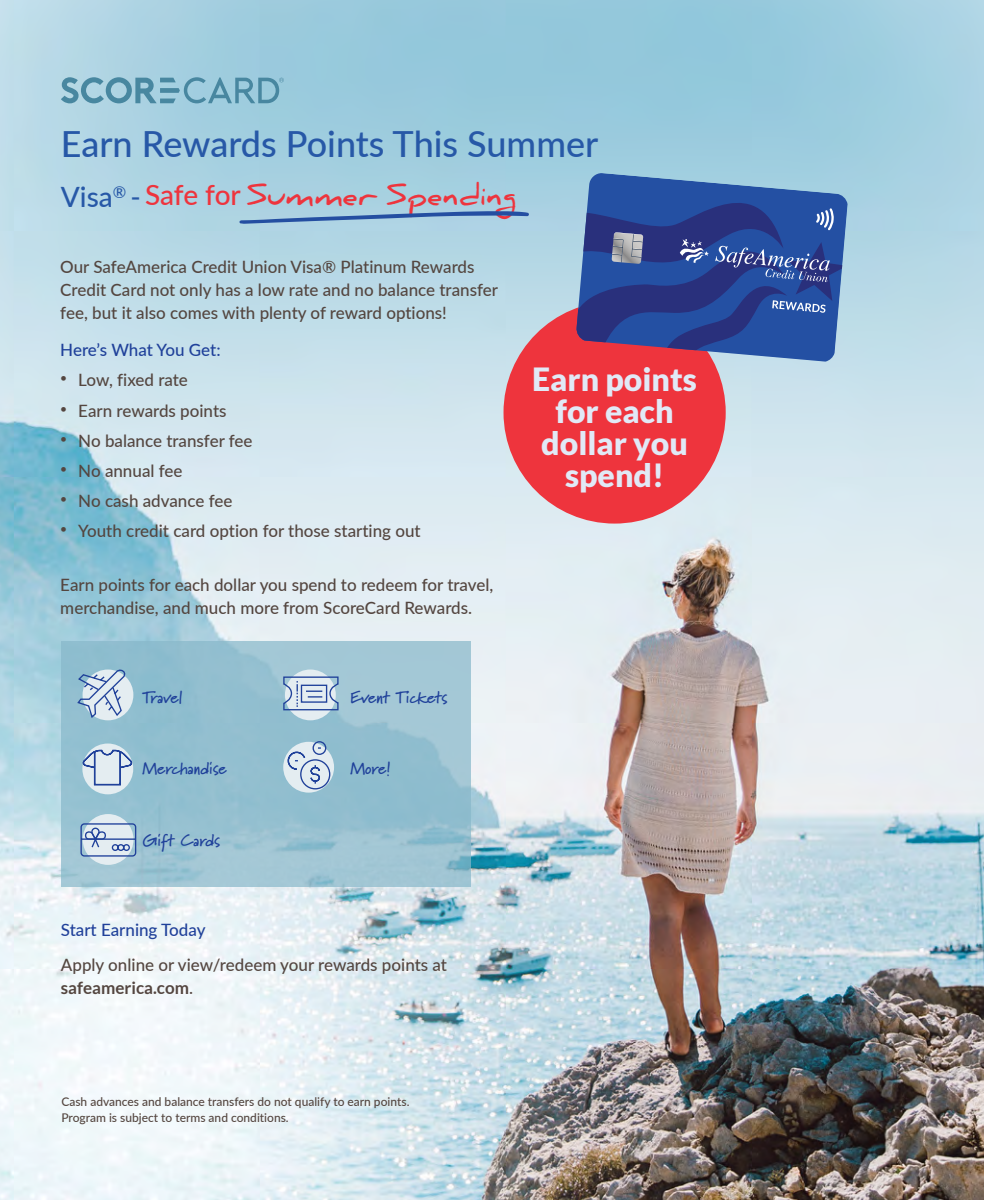
<style>
.page{position:relative;width:984px;height:1200px;background:#fff}
.page>*{position:absolute;margin:0;border:0;box-sizing:border-box;transform-origin:0 0}
.t1{font:500 36px "Lato";color:#2758a7}
.t2{font:900 32px/32px "Lato";color:#e1e9f6;text-align:center}
.t3{font:700 28px "Daniel";color:#ee343d}
.t4{font:500 17px/23px "Lato";color:#544640}
.t5{font:700 17px "Marydale";letter-spacing:-.015em;color:#20419a}
.t6{font:500 17px "Lato";color:#20419a}
.t7{font:500 12px/16px "Lato";color:#544640}
.s1{font-family:"Lato";font-weight:500;color:#2758a7}
.s2{font-family:"Lato";font-weight:500}
.s3{font-weight:700}
</style>
<div class="page">
<img style="left:0;top:0;width:984px;height:1200px">
<svg style="left:61px;top:641px;width:410px;height:246px;background:#97c1d1"></svg>
<div style="left:82px;top:744px;width:51px;height:50px;background:#e4edf1;border-radius:50%"></div>
<svg style="left:240px;top:209px;width:290px;height:16px;background:#8cb2d3"></svg>
<svg style="left:61px;top:77px;width:223px;height:26px;background:#80b2c6"></svg>
<div style="left:83px;top:814px;width:51px;height:51px;background:#e4edf1;border-radius:50%"></div>
<svg style="left:80px;top:823px;width:57px;height:34px"></svg>
<svg style="left:81px;top:749px;width:53px;height:37px"></svg>
<svg style="left:283px;top:742px;width:51px;height:51px"></svg>
<svg style="left:287px;top:740px;width:44px;height:50px;background:#bbcddf"></svg>
<div style="left:285px;top:670px;width:51px;height:50px;background:#e4edf1;border-radius:50%"></div>
<svg style="left:283px;top:676px;width:56px;height:35px"></svg>
<div style="left:83px;top:670px;width:50px;height:50px;background:#e4edf1;border-radius:50%"></div>
<svg style="left:76px;top:667px;width:50px;height:52px"></svg>
<div style="left:504px;top:301px;width:222px;height:223px;background:#ee343d;border-radius:50%"></div>
<svg style="left:576px;top:173px;width:271px;height:189px;background:#44599c"></svg>
<p class="t1" style="left:61px;top:118px;width:539px">Earn Rewards Points This Summer</p>
<p class="t3" style="left:61px;top:179px;width:458px"><span class="s1">Visa</span><sup>®</sup> <span class="s1">-</span> <span class="s2">Safe for</span> Summer Spending</p>
<p class="t4" style="left:60px;top:254px;width:439px">Our SafeAmerica Credit Union Visa® Platinum Rewards<br>Credit Card not only has a low rate and no balance transfer fee, but it also comes with plenty of reward options!</p>
<p class="t6" style="left:60px;top:338px;width:162px">Here’s What You Get:</p>
<p class="t4" style="left:60px;top:368px;width:129px"><sup>•</sup> Low, fixed rate</p>
<p class="t4" style="left:60px;top:398px;width:168px"><sup>•</sup> Earn rewards points</p>
<p class="t4" style="left:60px;top:428px;width:194px"><sup>•</sup> No balance transfer fee</p>
<p class="t4" style="left:60px;top:459px;width:124px"><sup>•</sup> No annual fee</p>
<p class="t4" style="left:60px;top:489px;width:174px"><sup>•</sup> No cash advance fee</p>
<p class="t4" style="left:60px;top:519px;width:362px"><sup>•</sup> Youth credit card option for those starting out</p>
<p class="t4" style="left:60px;top:572px;width:435px">Earn points for each dollar you spend to redeem for travel, merchandise, and much more from ScoreCard Rewards.</p>
<p class="t2" style="left:532px;top:363px;width:166px">Earn points for each dollar you spend!</p>
<p class="t5" style="left:142px;top:687px;width:42px">Travel</p>
<p class="t5" style="left:350px;top:687px;width:99px">Event Tickets</p>
<p class="t5" style="left:142px;top:758px;width:86px">Merchandise</p>
<p class="t5" style="left:350px;top:758px;width:42px">More!</p>
<p class="t5" style="left:142px;top:830px;width:79px">Gift Cards</p>
<p class="t6" style="left:61px;top:918px;width:146px">Start Earning Today</p>
<p class="t4" style="left:61px;top:953px;width:388px">Apply online or view/redeem your rewards points at <span class="s3">safeamerica.com</span>.</p>
<p class="t7" style="left:61px;top:1094px;width:350px">Cash advances and balance transfers do not qualify to earn points.<br>Program is subject to terms and conditions.</p>
</div>
